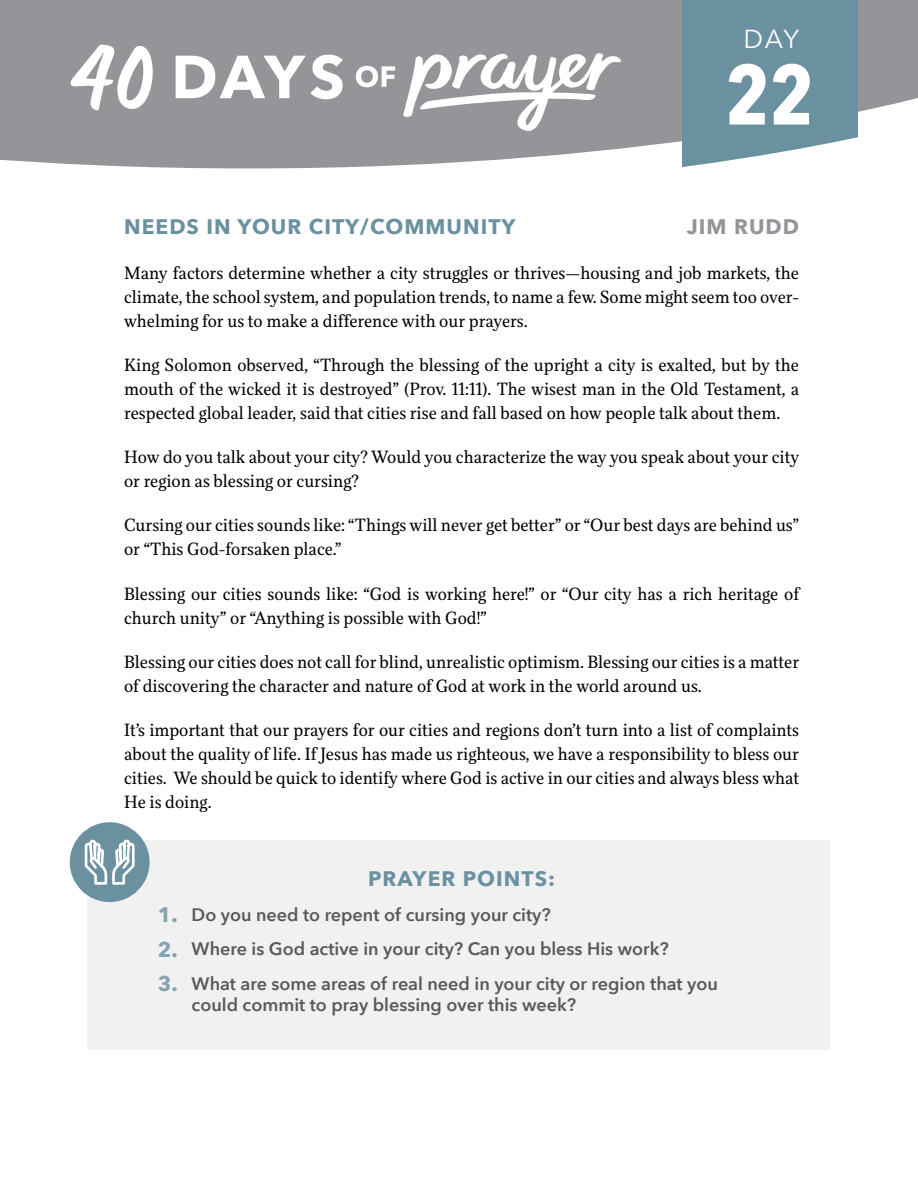
<style>
.page{position:relative;width:918px;height:1188px;background:#fff}
.page>*{position:absolute;margin:0;border:0;box-sizing:border-box;transform-origin:0 0}
.t1{font:700 84.3px "Avenir Next Condensed";color:#fff}
.t2{font:26.1px "Avenir Next";color:#fff}
.t3{font:700 21px "Avenir Next";letter-spacing:.05em;color:#6b91a1}
.t4{font:700 21px "Avenir Next";letter-spacing:.05em;color:#939598}
.t5{font:18px/24px "Felice";color:#000}
.t6{font:600 18px/21px "Avenir Next";color:#58595b}
.s1{font-weight:700;font-size:21px;color:#85a2af}
</style>
<div class="page">
<div style="left:88px;top:840px;width:742px;height:209px;background:#f1f1f2"></div>
<svg style="left:0;top:0;width:918px;height:168px;background:#9c9ea0"></svg>
<svg style="left:682px;top:0;width:175px;height:168px;background:#779aa8"></svg>
<svg style="left:176px;top:55px;width:167px;height:44px"></svg>
<svg style="left:356px;top:66px;width:39px;height:21px"></svg>
<svg style="left:403px;top:53px;width:218px;height:79px"></svg>
<svg style="left:70px;top:45px;width:89px;height:65px"></svg>
<div style="left:70px;top:822px;width:80px;height:80px;background:#6b91a1;border-radius:50%"></div>
<svg style="left:83px;top:822px;width:53px;height:63px"></svg>
<h2 class="t2" style="left:744px;top:17px;width:57px">DAY</h2>
<h1 class="t1" style="left:726px;top:43px;width:90px">22</h1>
<p class="t3" style="left:124px;top:209px;width:393px">NEEDS IN YOUR CITY/COMMUNITY</p>
<p class="t4" style="left:687px;top:209px;width:114px">JIM RUDD</p>
<p class="t5" style="left:124px;top:260px;width:677px;text-align:justify">Many factors determine whether a city struggles or thrives—housing and job markets, the climate, the school system, and population trends, to name a few. Some might seem too over&shy;whelming for us to make a difference with our prayers.</p>
<p class="t5" style="left:124px;top:353px;width:677px;text-align:justify">King Solomon observed, “Through the blessing of the upright a city is exalted, but by the mouth of the wicked it is destroyed” (Prov. 11:11). The wisest man in the Old Testament, a respected global leader, said that cities rise and fall based on how people talk about them.</p>
<p class="t5" style="left:124px;top:445px;width:677px">How do you talk about your city? Would you characterize the way you speak about your city or region as blessing or cursing?</p>
<p class="t5" style="left:124px;top:513px;width:677px">Cursing our cities sounds like: “Things will never get better” or “Our best days are behind us” or “This God-forsaken place.”</p>
<p class="t5" style="left:124px;top:581px;width:677px">Blessing our cities sounds like: “God is working here!” or “Our city has a rich heritage of church unity” or “Anything is possible with God!”</p>
<p class="t5" style="left:124px;top:650px;width:676px">Blessing our cities does not call for blind, unrealistic optimism. Blessing our cities is a matter of discovering the character and nature of God at work in the world around us.</p>
<p class="t5" style="left:124px;top:718px;width:677px;text-align:justify">It’s important that our prayers for our cities and regions don’t turn into a list of complaints about the quality of life. If Jesus has made us righteous, we have a responsibility to bless our cities. We should be quick to identify where God is active in our cities and always bless what He is doing.</p>
<p class="t3" style="left:368px;top:861px;width:189px">PRAYER POINTS:</p>
<p class="t6" style="left:158px;top:904px;width:394px"><span class="s1">1.</span> Do you need to repent of cursing your city?</p>
<p class="t6" style="left:158px;top:938px;width:512px"><span class="s1">2.</span> Where is God active in your city? Can you bless His work?</p>
<p class="t6" style="left:192px;top:973px;width:528px;text-indent:-34px"><span class="s1">3.</span> What are some areas of real need in your city or region that you could commit to pray blessing over this week?</p>
</div>
